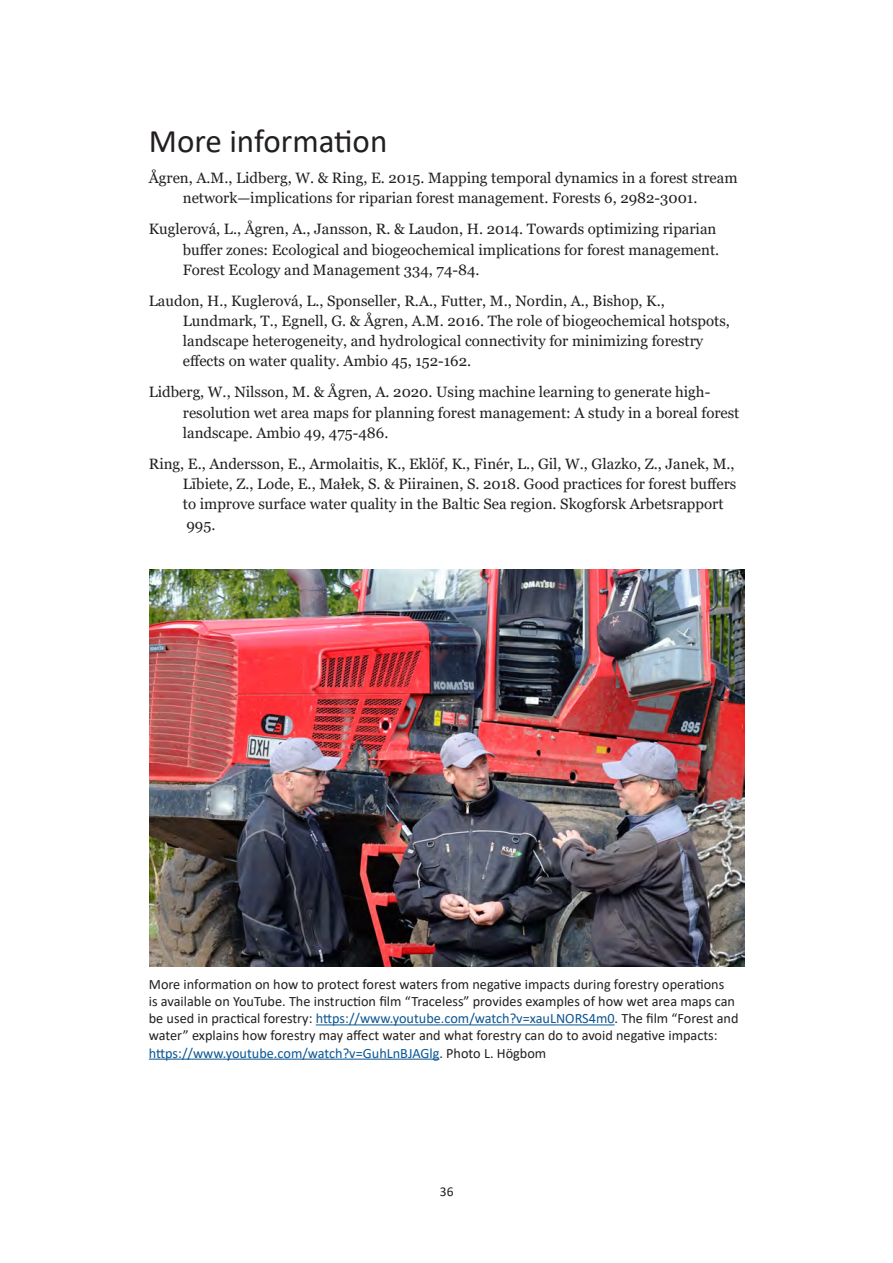
<style>
.page{position:relative;width:893px;height:1263px;background:#fff}
.page>*{position:absolute;margin:0;border:0;box-sizing:border-box;transform-origin:0 0}
.Rubrik{font:33px "Calibri";color:#231f20}
.Referenser{font:15px/20.2px "Georgia";color:#231f20}
.bildtext{font:14.25px/17.1px "Calibri";color:#231f20}
.t1{font:13.5px "Calibri";color:#231f20}
.s1{color:#0a5694}
</style>
<div class="page">
<img style="left:149px;top:570px;width:596px;height:397px">
<hr style="left:316px;top:1024px;width:299px;height:1px;background:#0a5694">
<hr style="left:149px;top:1059px;width:290px;height:1px;background:#0a5694">
<p class="Rubrik" style="left:149px;top:118px;width:240px">More information</p>
<p class="Referenser" style="left:149px;top:168px;width:590px;text-align:center">Ågren, A.M., Lidberg, W. &amp; Ring, E. 2015. Mapping temporal dynamics in a forest stream network—implications for riparian forest management. Forests 6, 2982-3001.</p>
<p class="Referenser" style="left:183px;top:219px;width:538px;text-indent:-34px">Kuglerová, L., Ågren, A., Jansson, R. &amp; Laudon, H. 2014. Towards optimizing riparian buffer zones: Ecological and biogeochemical implications for forest management.<br>Forest Ecology and Management 334, 74-84.</p>
<p class="Referenser" style="left:183px;top:291px;width:549px;text-indent:-34px">Laudon, H., Kuglerová, L., Sponseller, R.A., Futter, M., Nordin, A., Bishop, K., Lundmark, T., Egnell, G. &amp; Ågren, A.M. 2016. The role of biogeochemical hotspots, landscape heterogeneity, and hydrological connectivity for minimizing forestry effects on water quality. Ambio 45, 152-162.</p>
<p class="Referenser" style="left:183px;top:382px;width:558px;text-indent:-34px">Lidberg, W., Nilsson, M. &amp; Ågren, A. 2020. Using machine learning to generate high&shy;resolution wet area maps for planning forest management: A study in a boreal forest landscape. Ambio 49, 475-486.</p>
<p class="Referenser" style="left:183px;top:454px;width:555px;text-indent:-34px">Ring, E., Andersson, E., Armolaitis, K., Eklöf, K., Finér, L., Gil, W., Glazko, Z., Janek, M., Lībiete, Z., Lode, E., Małek, S. &amp; Piirainen, S. 2018. Good practices for forest buffers to improve surface water quality in the Baltic Sea region. Skogforsk Arbetsrapport 995.</p>
<p class="bildtext" style="left:149px;top:975px;width:591px">More information on how to protect forest waters from negative impacts during forestry operations<br>is available on YouTube. The instruction film “Traceless” provides examples of how wet area maps can be used in practical forestry: <span class="s1">https://www.youtube.com/watch?v=xauLNORS4m0</span>. The film “Forest and water” explains how forestry may affect water and what forestry can do to avoid negative impacts: <span class="s1">https://www.youtube.com/watch?v=GuhLnBJAGlg</span>. Photo L. Högbom</p>
<p class="t1" style="left:440px;top:1182px;width:15px">36</p>
</div>
